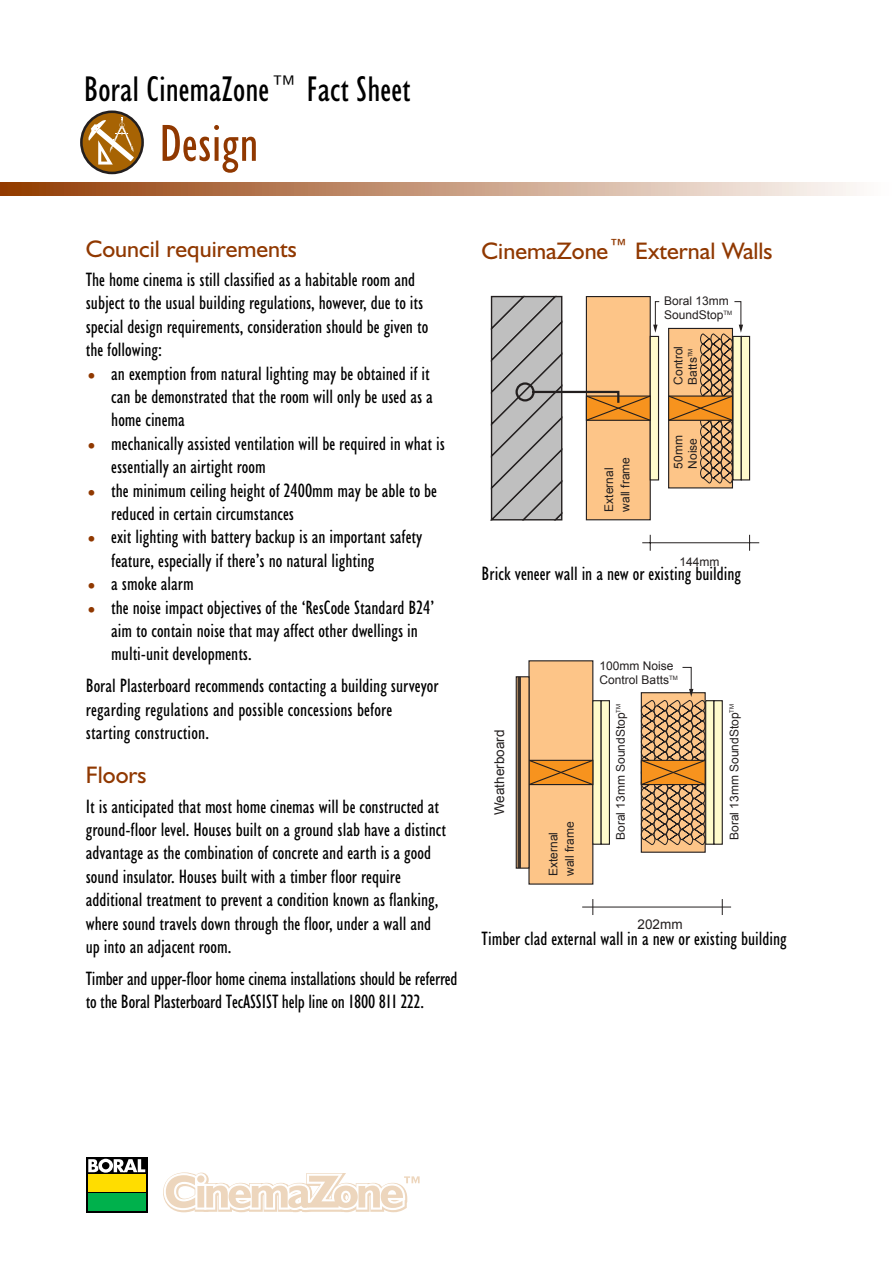
<style>
.page{position:relative;width:893px;height:1263px;background:#fff}
.page>*{position:absolute;margin:0;border:0;box-sizing:border-box;transform-origin:0 0}
.t1{font:condensed 52.5px "Humanist 521 BT";color:#903800}
.t2{font:condensed 36px "Humanist 521 BT";color:#000}
.t3{font:24px "Humanist 521 BT";color:#903800}
.t4{font:condensed 19.5px/23.4px "Humanist 521 BT";color:#000}
.t5{font:13.5px "Arial";color:#231f1f}
.t6{font:12px/14.2px "Arial";color:#231f1f}
.s1{color:#903800}
</style>
<div class="page">
<svg style="left:163px;top:1172px;width:256px;height:41px"></svg>
<div style="left:86px;top:1157px;width:61px;height:55px;background:linear-gradient(to right,#000,#000)"></div>
<div style="left:88px;top:1174px;width:57px;height:18px;background:#fd0"></div>
<div style="left:88px;top:1193px;width:57px;height:17px;background:#00b14c"></div>
<svg style="left:88px;top:1159px;width:57px;height:14px"></svg>
<svg style="left:81px;top:112px;width:62px;height:61px"></svg>
<div style="left:80px;top:111px;width:64px;height:63px;border:3px solid #231f1f;border-radius:50%"></div>
<svg style="left:87px;top:117px;width:47px;height:48px"></svg>
<svg style="left:0;top:183px;width:856px;height:13px;background:#c5987b"></svg>
<hr style="left:582px;top:907px;width:149px;height:1px;background:#231f1f">
<svg style="left:721px;top:899px;width:1px;height:16px"></svg>
<svg style="left:592px;top:899px;width:1px;height:16px"></svg>
<div style="left:640px;top:692px;width:65px;height:161px;background:#fdc588;border:1px solid #231f1f"></div>
<div style="left:705px;top:701px;width:9px;height:143px;background:#fffbcc"></div>
<div style="left:713px;top:700px;width:9px;height:145px;background:#fffbcc;border:1px solid #231f1f"></div>
<div style="left:528px;top:660px;width:65px;height:225px;background:#fdc588;border:1px solid #231f1f"></div>
<div style="left:592px;top:700px;width:9px;height:145px;background:#fffbcc;border:1px solid #231f1f"></div>
<div style="left:600px;top:700px;width:10px;height:145px;background:#fffbcc;border:1px solid #231f1f"></div>
<svg style="left:529px;top:759px;width:65px;height:27px;background:#cd7f25"></svg>
<div style="left:515px;top:676px;width:14px;height:193px;background:#fdc588;border:1px solid #231f1f"></div>
<hr style="left:520px;top:677px;width:1px;height:191px;background:#231f1f">
<hr style="left:518px;top:677px;width:1px;height:191px;background:#231f1f">
<hr style="left:519px;top:677px;width:1px;height:191px;background:#231f1f">
<svg style="left:640px;top:667px;width:66px;height:179px"></svg>
<div style="left:668px;top:328px;width:65px;height:160px;background:#fdc588"></div>
<div style="left:740px;top:336px;width:10px;height:145px;background:#fffbcc;border:1px solid #231f1f"></div>
<svg style="left:668px;top:301px;width:75px;height:183px"></svg>
<svg style="left:490px;top:295px;width:170px;height:226px;background:#d3bda4"></svg>
<svg style="left:749px;top:535px;width:1px;height:16px"></svg>
<svg style="left:650px;top:535px;width:1px;height:16px"></svg>
<hr style="left:642px;top:542px;width:117px;height:1px;background:#231f1f">
<h2 class="t2" style="left:84px;top:75px;width:328px">Boral CinemaZone™ Fact Sheet</h2>
<h1 class="t1" style="left:159px;top:123px;width:101px">Design</h1>
<p class="t3" style="left:86px;top:240px;width:213px">Council requirements</p>
<p class="t4" style="left:86px;top:270px;width:344px">The home cinema is still classified as a habitable room and subject to the usual building regulations, however, due to its special design requirements, consideration should be given to the following:</p>
<p class="t4" style="left:111px;top:363px;width:323px;text-indent:-26px"><span class="s1">•</span> an exemption from natural lighting may be obtained if it can be demonstrated that the room will only be used as a home cinema</p>
<p class="t4" style="left:111px;top:433px;width:335px;text-indent:-26px"><span class="s1">•</span> mechanically assisted ventilation will be required in what is essentially an airtight room</p>
<p class="t4" style="left:111px;top:480px;width:327px;text-indent:-26px"><span class="s1">•</span> the minimum ceiling height of 2400mm may be able to be reduced in certain circumstances</p>
<p class="t4" style="left:111px;top:527px;width:312px;text-indent:-26px"><span class="s1">•</span> exit lighting with battery backup is an important safety feature, especially if there’s no natural lighting</p>
<p class="t4" style="left:86px;top:574px;width:109px"><span class="s1">•</span> a smoke alarm</p>
<p class="t4" style="left:111px;top:597px;width:324px;text-indent:-26px"><span class="s1">•</span> the noise impact objectives of the ‘ResCode Standard B24’ aim to contain noise that may affect other dwellings in multi-unit developments.</p>
<p class="t4" style="left:86px;top:676px;width:354px">Boral Plasterboard recommends contacting a building surveyor regarding regulations and possible concessions before starting construction.</p>
<p class="t3" style="left:86px;top:765px;width:62px">Floors</p>
<p class="t4" style="left:86px;top:796px;width:362px">It is anticipated that most home cinemas will be constructed at ground-floor level. Houses built on a ground slab have a distinct advantage as the combination of concrete and earth is a good sound insulator. Houses built with a timber floor require additional treatment to prevent a condition known as flanking, where sound travels down through the floor, under a wall and up into an adjacent room.</p>
<p class="t4" style="left:86px;top:968px;width:373px">Timber and upper-floor home cinema installations should be referred to the Boral Plasterboard TecASSIST help line on 1800 811 222.</p>
<p class="t3" style="left:481px;top:242px;width:292px">CinemaZone™ External Walls</p>
<p class="t6" style="left:664px;top:294px;width:70px">Boral 13mm<br>SoundStop<sup>TM</sup></p>
<p class="t6" style="left:600px;top:512px;width:56px;line-height:16.5px;rotate:-90deg">External wall frame</p>
<p class="t6" style="left:671px;top:385px;width:40px;rotate:-90deg">Control<br>Batts<sup>TM</sup></p>
<p class="t6" style="left:671px;top:469px;width:35px;rotate:-90deg">50mm<br>Noise</p>
<p class="t6" style="left:679px;top:555px;width:42px">144mm</p>
<p class="t4" style="left:481px;top:564px;width:261px">Brick veneer wall in a new or existing building</p>
<p class="t5" style="left:492px;top:815px;width:87px;rotate:-90deg">Weatherboard</p>
<p class="t6" style="left:545px;top:876px;width:56px;line-height:16.5px;rotate:-90deg">External wall frame</p>
<p class="t6" style="left:599px;top:659px;width:80px">100mm Noise<br>Control Batts<sup>TM</sup></p>
<p class="t6" style="left:613px;top:840px;width:138px;rotate:-90deg">Boral 13mm SoundStop<sup>TM</sup></p>
<p class="t6" style="left:727px;top:840px;width:138px;rotate:-90deg">Boral 13mm SoundStop<sup>TM</sup></p>
<p class="t5" style="left:637px;top:917px;width:47px">202mm</p>
<p class="t4" style="left:481px;top:929px;width:307px">Timber clad external wall in a new or existing building</p>
</div>
